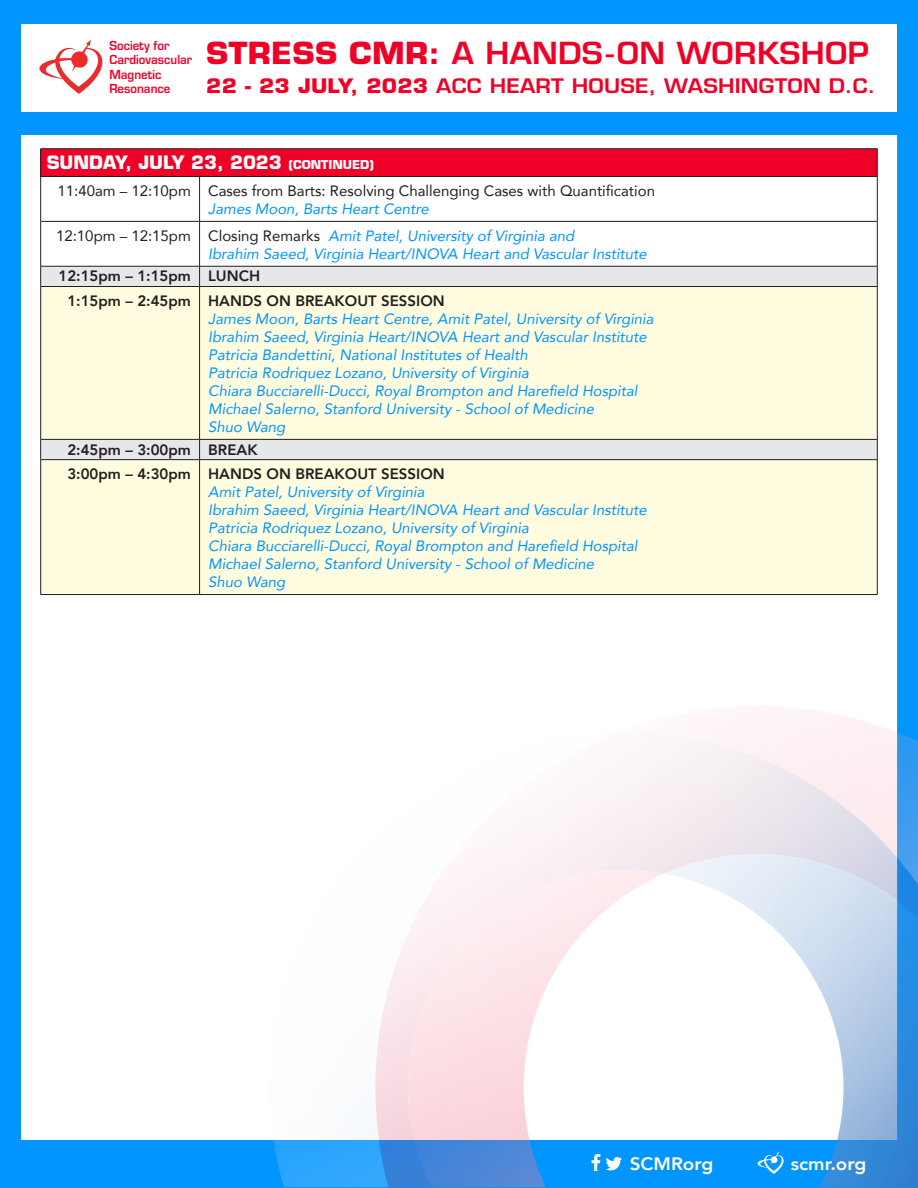
<style>
.page{position:relative;width:918px;height:1188px;background:#fff}
.page>*{position:absolute;margin:0;border:0;box-sizing:border-box;transform-origin:0 0}
.t1{font:600 29.7px "Eurostile LT Std";letter-spacing:.01em;color:#ef0027;scale:1.05 1}
.t2{font:600 19.5px "Eurostile LT Std";letter-spacing:.01em;color:#ef0027;scale:1.1 1}
.t3{font:700 18px "Eurostile LT Std";color:#fff}
.t4{font:800 18px "Avenir";color:#fff;scale:1.05 1}
.t5{font:italic 15px "Avenir";color:#0095ff}
.t6{font:800 15px "Avenir";color:#231f20}
.t7{font:15px "Avenir";color:#231f20}
.t8{font:600 12.15px/14.1px "Eurostile LT Std";color:#ef0027;scale:.94 1}
.s1{font-weight:700}
.s2{font-size:12px}
.s3{font-style:normal;color:#231f20}
</style>
<div class="page">
<div style="left:0;top:0;width:918px;height:1188px;border:21px solid #0095ff"></div>
<div style="left:0;top:0;width:918px;height:135px;background:#0095ff"></div>
<div style="left:0;top:1141px;width:918px;height:47px;background:#0095ff"></div>
<div style="left:21px;top:24px;width:876px;height:88px;background:#fff"></div>
<svg style="left:39px;top:39px;width:64px;height:55px"></svg>
<svg style="left:729px;top:706px;width:189px;height:26px"></svg>
<svg style="left:251px;top:1140px;width:124px;height:47px"></svg>
<img style="left:375px;top:732px;width:543px;height:455px">
<svg style="left:592px;top:1154px;width:8px;height:17px"></svg>
<svg style="left:606px;top:1157px;width:16px;height:13px"></svg>
<svg style="left:756px;top:1151px;width:28px;height:23px"></svg>
<div style="left:41px;top:149px;width:836px;height:27px;background:#ef0027"></div>
<div style="left:41px;top:267px;width:836px;height:19px;background:#e6e7e9"></div>
<svg style="left:41px;top:287px;width:836px;height:307px;background:#fdfae0"></svg>
<svg style="left:40px;top:149px;width:1px;height:27px"></svg>
<svg style="left:877px;top:149px;width:1px;height:27px"></svg>
<hr style="left:40px;top:176px;width:160px;height:1px;background:#231f20">
<hr style="left:40px;top:177px;width:1px;height:44px;background:#231f20">
<hr style="left:200px;top:176px;width:678px;height:1px;background:#231f20">
<hr style="left:199px;top:177px;width:1px;height:44px;background:#231f20">
<hr style="left:877px;top:177px;width:1px;height:44px;background:#231f20">
<hr style="left:40px;top:221px;width:160px;height:1px;background:#231f20">
<hr style="left:40px;top:222px;width:1px;height:44px;background:#231f20">
<hr style="left:200px;top:221px;width:678px;height:1px;background:#231f20">
<hr style="left:199px;top:222px;width:1px;height:44px;background:#231f20">
<hr style="left:877px;top:222px;width:1px;height:44px;background:#231f20">
<hr style="left:40px;top:266px;width:160px;height:1px;background:#231f20">
<svg style="left:40px;top:266px;width:1px;height:20px"></svg>
<hr style="left:200px;top:266px;width:678px;height:1px;background:#231f20">
<svg style="left:199px;top:266px;width:1px;height:20px"></svg>
<svg style="left:877px;top:266px;width:1px;height:20px"></svg>
<hr style="left:40px;top:286px;width:160px;height:1px;background:#231f20">
<hr style="left:40px;top:287px;width:1px;height:152px;background:#231f20">
<hr style="left:200px;top:286px;width:678px;height:1px;background:#231f20">
<hr style="left:199px;top:287px;width:1px;height:152px;background:#231f20">
<hr style="left:877px;top:287px;width:1px;height:152px;background:#231f20">
<hr style="left:40px;top:439px;width:160px;height:1px;background:#231f20">
<svg style="left:40px;top:440px;width:1px;height:19px"></svg>
<hr style="left:200px;top:439px;width:678px;height:1px;background:#231f20">
<svg style="left:199px;top:440px;width:1px;height:19px"></svg>
<svg style="left:877px;top:440px;width:1px;height:19px"></svg>
<hr style="left:40px;top:459px;width:160px;height:1px;background:#231f20">
<hr style="left:40px;top:460px;width:1px;height:134px;background:#231f20">
<hr style="left:200px;top:459px;width:678px;height:1px;background:#231f20">
<hr style="left:199px;top:460px;width:1px;height:134px;background:#231f20">
<hr style="left:877px;top:460px;width:1px;height:134px;background:#231f20">
<hr style="left:40px;top:594px;width:160px;height:1px;background:#231f20">
<hr style="left:200px;top:594px;width:678px;height:1px;background:#231f20">
<hr style="left:40px;top:148px;width:160px;height:1px;background:#231f20">
<hr style="left:200px;top:148px;width:678px;height:1px;background:#231f20">
<p class="t8" style="left:109px;top:39px;width:90px">Society for<br>Cardiovascular<br>Magnetic<br>Resonance</p>
<h1 class="t1" style="left:206px;top:34px;width:633px"><span class="s1">STRESS CMR:</span> A HANDS-ON WORKSHOP</h1>
<h2 class="t2" style="left:206px;top:74px;width:610px"><span class="s1">22 - 23 JULY, 2023</span> ACC HEART HOUSE, WASHINGTON D.C.</h2>
<p class="t3" style="left:47px;top:151px;width:329px">SUNDAY, JULY 23, 2023 <span class="s2">(CONTINUED)</span></p>
<p class="t7" style="left:58px;top:179px;width:135px">11:40am – 12:10pm</p>
<p class="t7" style="left:208px;top:179px;width:448px">Cases from Barts: Resolving Challenging Cases with Quantification</p>
<p class="t5" style="left:208px;top:199px;width:222px">James Moon, Barts Heart Centre</p>
<p class="t7" style="left:56px;top:223px;width:136px">12:10pm – 12:15pm</p>
<p class="t5" style="left:208px;top:226px;width:368px"><span class="s3">Closing Remarks</span> Amit Patel, University of Virginia and</p>
<p class="t5" style="left:208px;top:244px;width:440px">Ibrahim Saeed, Virginia Heart/INOVA Heart and Vascular Institute</p>
<p class="t6" style="left:59px;top:265px;width:134px">12:15pm – 1:15pm</p>
<p class="t6" style="left:208px;top:265px;width:53px">LUNCH</p>
<p class="t6" style="left:67px;top:289px;width:125px">1:15pm – 2:45pm</p>
<p class="t6" style="left:208px;top:289px;width:238px">HANDS ON BREAKOUT SESSION</p>
<p class="t5" style="left:208px;top:309px;width:447px">James Moon, Barts Heart Centre, Amit Patel, University of Virginia</p>
<p class="t5" style="left:208px;top:327px;width:440px">Ibrahim Saeed, Virginia Heart/INOVA Heart and Vascular Institute</p>
<p class="t5" style="left:208px;top:345px;width:321px">Patricia Bandettini, National Institutes of Health</p>
<p class="t5" style="left:208px;top:363px;width:322px">Patricia Rodriquez Lozano, University of Virginia</p>
<p class="t5" style="left:208px;top:381px;width:431px">Chiara Bucciarelli-Ducci, Royal Brompton and Harefield Hospital</p>
<p class="t5" style="left:208px;top:399px;width:388px">Michael Salerno, Stanford University - School of Medicine</p>
<p class="t5" style="left:208px;top:417px;width:79px">Shuo Wang</p>
<p class="t6" style="left:67px;top:438px;width:125px">2:45pm – 3:00pm</p>
<p class="t6" style="left:208px;top:438px;width:51px">BREAK</p>
<p class="t6" style="left:67px;top:462px;width:125px">3:00pm – 4:30pm</p>
<p class="t6" style="left:208px;top:462px;width:238px">HANDS ON BREAKOUT SESSION</p>
<p class="t5" style="left:208px;top:483px;width:218px">Amit Patel, University of Virginia</p>
<p class="t5" style="left:208px;top:501px;width:440px">Ibrahim Saeed, Virginia Heart/INOVA Heart and Vascular Institute</p>
<p class="t5" style="left:208px;top:519px;width:322px">Patricia Rodriquez Lozano, University of Virginia</p>
<p class="t5" style="left:208px;top:537px;width:431px">Chiara Bucciarelli-Ducci, Royal Brompton and Harefield Hospital</p>
<p class="t5" style="left:208px;top:555px;width:388px">Michael Salerno, Stanford University - School of Medicine</p>
<p class="t5" style="left:208px;top:573px;width:79px">Shuo Wang</p>
<p class="t4" style="left:630px;top:1150px;width:81px">SCMRorg</p>
<p class="t4" style="left:791px;top:1150px;width:74px">scmr.org</p>
</div>
